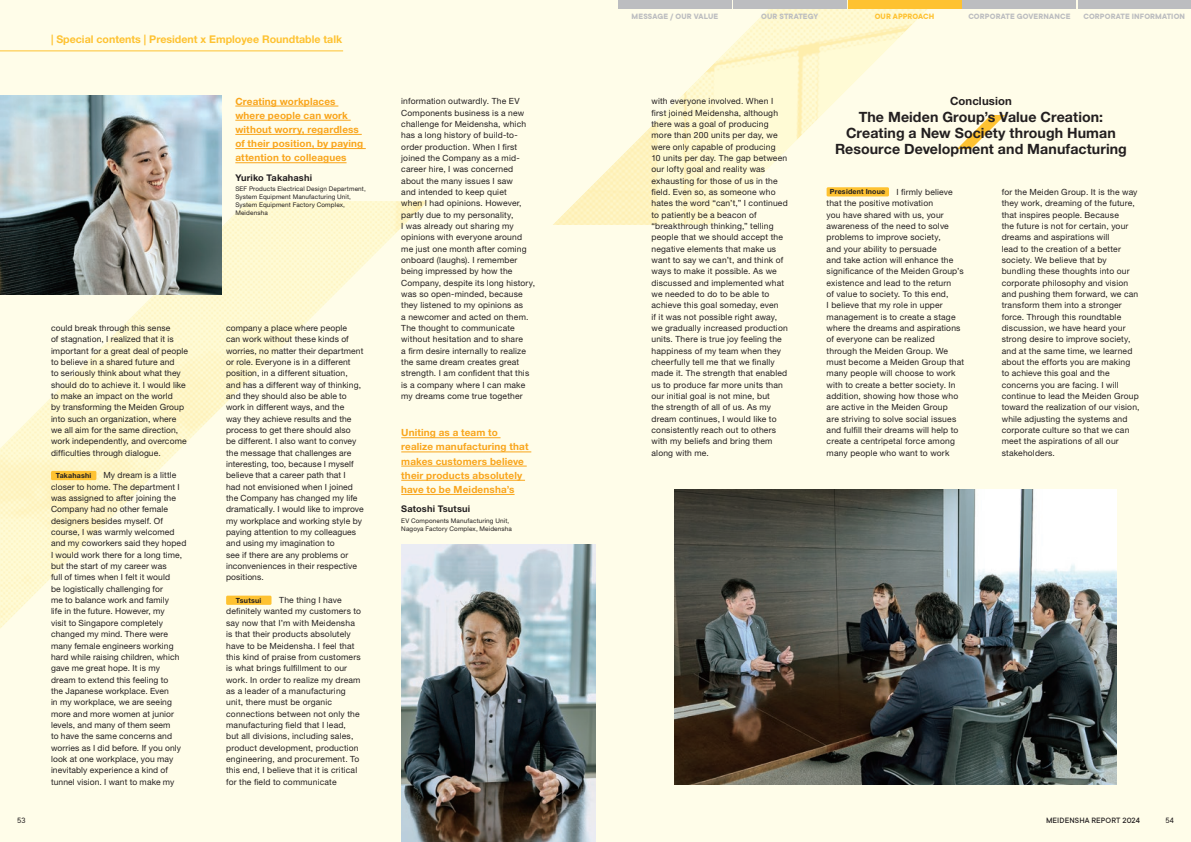
<style>
.page{position:relative;width:1191px;height:842px;background:#fffde9}
.page>*{position:absolute;margin:0;border:0;box-sizing:border-box;transform-origin:0 0}
.t1{font:700 14.2px/16.3px "Helvetica Neue LT Std";letter-spacing:.005em;color:#231f20;text-align:center}
.t2{font:700 11.3px "Helvetica Neue LT Std";letter-spacing:.01em;color:#231f20}
.t3{font:700 10.6px "Helvetica Neue LT Std";color:#fec231}
.t4{font:700 9.9px/14.2px "Helvetica Neue LT Std";letter-spacing:.015em;color:#f9a51b}
.t5{font:700 9.2px "Helvetica Neue LT Std";letter-spacing:.02em;color:#231f20}
.本文EN{font:8.5px/11.3px "Helvetica Neue LT Std";letter-spacing:.02em;color:#231f20}
.t6{font:700 8.5px "TT Commons";letter-spacing:.015em;color:#bcbdc0}
.t7{font:500 8.5px "TT Commons";letter-spacing:.01em;color:#231f20}
.t8{font:700 8.5px "TT Commons";letter-spacing:.01em;color:#fec231}
.t9{font:8.5px "TT Commons";color:#231f20}
.t10{font:700 7.1px "Helvetica Neue LT Std";letter-spacing:.025em;color:#231f20}
.t11{font:6.4px/7.8px "Helvetica Neue LT Std";letter-spacing:.02em;color:#231f20}
</style>
<div class="page">
<img style="left:553px;top:0;width:374px;height:225px">
<img style="left:0;top:201px;width:427px;height:427px">
<img style="left:0;top:96px;width:221px;height:198px">
<img style="left:401px;top:544px;width:194px;height:298px">
<img style="left:674px;top:490px;width:442px;height:294px">
<div style="left:51px;top:471px;width:45px;height:9px;background:#fec231"></div>
<div style="left:226px;top:596px;width:45px;height:9px;background:#fec231"></div>
<div style="left:826px;top:187px;width:63px;height:9px;background:#fec231"></div>
<svg style="left:957px;top:115px;width:48px;height:34px"></svg>
<hr style="left:235px;top:106px;width:103px;height:1px;background:#f9a51b">
<hr style="left:235px;top:120px;width:116px;height:1px;background:#f9a51b">
<hr style="left:235px;top:134px;width:127px;height:1px;background:#f9a51b">
<hr style="left:235px;top:148px;width:131px;height:1px;background:#f9a51b">
<hr style="left:235px;top:162px;width:111px;height:1px;background:#f9a51b">
<hr style="left:401px;top:437px;width:99px;height:1px;background:#f9a51b">
<hr style="left:401px;top:452px;width:130px;height:1px;background:#f9a51b">
<hr style="left:401px;top:466px;width:126px;height:1px;background:#f9a51b">
<hr style="left:401px;top:480px;width:124px;height:1px;background:#f9a51b">
<hr style="left:401px;top:494px;width:113px;height:1px;background:#f9a51b">
<div style="left:618px;top:0;width:113px;height:9px;background:#bcbdc0"></div>
<div style="left:733px;top:0;width:113px;height:9px;background:#bcbdc0"></div>
<div style="left:848px;top:0;width:113px;height:9px;background:#fec231"></div>
<div style="left:962px;top:0;width:114px;height:9px;background:#bcbdc0"></div>
<div style="left:1077px;top:0;width:114px;height:9px;background:#bcbdc0"></div>
<hr style="left:0;top:51px;width:343px;height:1px;background:#fec231">
<p class="t3" style="left:51px;top:33px;width:293px">| Special contents | President x Employee Roundtable talk</p>
<p class="t4" style="left:235px;top:94px;width:129px">Creating workplaces where people can work without worry, regardless of their position, by paying attention to colleagues</p>
<p class="t5" style="left:235px;top:172px;width:78px">Yuriko Takahashi</p>
<p class="t11" style="left:235px;top:185px;width:132px">SEF Products Electrical Design Department,<br>System Equipment Manufacturing Unit,<br>System Equipment Factory Complex,<br>Meidensha</p>
<p class="本文EN" style="left:51px;top:322px;width:139px">could break through this sense<br>of stagnation, I realized that it is important for a great deal of people to believe in a shared future and<br>to seriously think about what they should do to achieve it. I would like to make an impact on the world<br>by transforming the Meiden Group into such an organization, where we all aim for the same direction, work independently, and overcome difficulties through dialogue.</p>
<p class="t10" style="left:56px;top:471px;width:37px">Takahashi</p>
<p class="本文EN" style="left:51px;top:470px;width:137px;text-indent:52px">My dream is a little closer to home. The department I was assigned to after joining the<br>Company had no other female designers besides myself. Of course, I was warmly welcomed and my coworkers said they hoped<br>I would work there for a long time, but the start of my career was<br>full of times when I felt it would<br>be logistically challenging for<br>me to balance work and family<br>life in the future. However, my<br>visit to Singapore completely changed my mind. There were many female engineers working hard while raising children, which gave me great hope. It is my dream to extend this feeling to<br>the Japanese workplace. Even<br>in my workplace, we are seeing more and more women at junior levels, and many of them seem<br>to have the same concerns and worries as I did before. If you only look at one workplace, you may inevitably experience a kind of tunnel vision. I want to make my</p>
<p class="本文EN" style="left:226px;top:322px;width:139px">company a place where people<br>can work without these kinds of worries, no matter their department or role. Everyone is in a different position, in a different situation, and has a different way of thinking, and they should also be able to work in different ways, and the<br>way they achieve results and the process to get there should also<br>be different. I also want to convey the message that challenges are interesting, too, because I myself believe that a career path that I<br>had not envisioned when I joined the Company has changed my life dramatically. I would like to improve my workplace and working style by paying attention to my colleagues and using my imagination to<br>see if there are any problems or inconveniences in their respective positions.</p>
<p class="t10" style="left:236px;top:596px;width:27px">Tsutsui</p>
<p class="本文EN" style="left:226px;top:594px;width:136px;text-indent:53px">The thing I have definitely wanted my customers to say now that I’m with Meidensha is that their products absolutely have to be Meidensha. I feel that this kind of praise from customers is what brings fulfillment to our work. In order to realize my dream as a leader of a manufacturing unit, there must be organic connections between not only the manufacturing field that I lead,<br>but all divisions, including sales, product development, production engineering, and procurement. To this end, I believe that it is critical for the field to communicate</p>
<p class="t6" style="left:631px;top:11px;width:88px">MESSAGE / OUR VALUE</p>
<p class="t6" style="left:761px;top:11px;width:58px">OUR STRATEGY</p>
<p class="t8" style="left:874px;top:11px;width:61px">OUR APPROACH</p>
<p class="t6" style="left:968px;top:11px;width:104px">CORPORATE GOVERNANCE</p>
<p class="t6" style="left:1083px;top:11px;width:103px">CORPORATE INFORMATION</p>
<p class="本文EN" style="left:401px;top:95px;width:135px">information outwardly. The EV<br>Components business is a new challenge for Meidensha, which has a long history of build-to&shy;order production. When I first joined the Company as a mid&shy;career hire, I was concerned about the many issues I saw<br>and intended to keep quiet<br>when I had opinions. However, partly due to my personality,<br>I was already out sharing my opinions with everyone around me just one month after coming onboard (laughs). I remember being impressed by how the<br>Company, despite its long history, was so open-minded, because they listened to my opinions as<br>a newcomer and acted on them.<br>The thought to communicate without hesitation and to share<br>a firm desire internally to realize the same dream creates great strength. I am confident that this is a company where I can make my dreams come true together</p>
<p class="本文EN" style="left:651px;top:95px;width:138px">with everyone involved. When I first joined Meidensha, although there was a goal of producing more than 200 units per day, we were only capable of producing<br>10 units per day. The gap between our lofty goal and reality was exhausting for those of us in the field. Even so, as someone who hates the word “can’t,” I continued to patiently be a beacon of “breakthrough thinking,” telling people that we should accept the negative elements that make us want to say we can’t, and think of ways to make it possible. As we discussed and implemented what we needed to do to be able to achieve this goal someday, even<br>if it was not possible right away, we gradually increased production units. There is true joy feeling the happiness of my team when they cheerfully tell me that we finally made it. The strength that enabled us to produce far more units than our initial goal is not mine, but<br>the strength of all of us. As my dream continues, I would like to consistently reach out to others with my beliefs and bring them along with me.</p>
<p class="t4" style="left:401px;top:425px;width:129px">Uniting as a team to realize manufacturing that makes customers believe their products absolutely have to be Meidensha’s</p>
<p class="t5" style="left:401px;top:503px;width:70px">Satoshi Tsutsui</p>
<p class="t11" style="left:401px;top:517px;width:112px">EV Components Manufacturing Unit,<br>Nagoya Factory Complex, Meidensha</p>
<p class="t2" style="left:950px;top:94px;width:63px">Conclusion</p>
<p class="t1" style="left:858px;top:108px;width:246px">The Meiden Group’s Value Creation:</p>
<p class="t1" style="left:835px;top:124px;width:293px">Creating a New Society through Human<br>Resource Development and Manufacturing</p>
<p class="本文EN" style="left:826px;top:186px;width:139px;text-indent:70px">I firmly believe that the positive motivation<br>you have shared with us, your awareness of the need to solve problems to improve society,<br>and your ability to persuade<br>and take action will enhance the significance of the Meiden Group’s existence and lead to the return<br>of value to society. To this end,<br>I believe that my role in upper management is to create a stage where the dreams and aspirations of everyone can be realized through the Meiden Group. We must become a Meiden Group that many people will choose to work with to create a better society. In addition, showing how those who are active in the Meiden Group<br>are striving to solve social issues and fulfill their dreams will help to create a centripetal force among many people who want to work</p>
<p class="本文EN" style="left:1001px;top:186px;width:139px">for the Meiden Group. It is the way they work, dreaming of the future, that inspires people. Because<br>the future is not for certain, your dreams and aspirations will<br>lead to the creation of a better society. We believe that by bundling these thoughts into our corporate philosophy and vision and pushing them forward, we can transform them into a stronger force. Through this roundtable discussion, we have heard your strong desire to improve society, and at the same time, we learned about the efforts you are making to achieve this goal and the concerns you are facing. I will continue to lead the Meiden Group toward the realization of our vision, while adjusting the systems and corporate culture so that we can meet the aspirations of all our stakeholders.</p>
<p class="t10" style="left:830px;top:187px;width:57px">President Inoue</p>
<p class="t9" style="left:17px;top:815px;width:10px">53</p>
<p class="t7" style="left:1046px;top:815px;width:95px">MEIDENSHA REPORT 2024</p>
<p class="t9" style="left:1165px;top:815px;width:10px">54</p>
</div>
